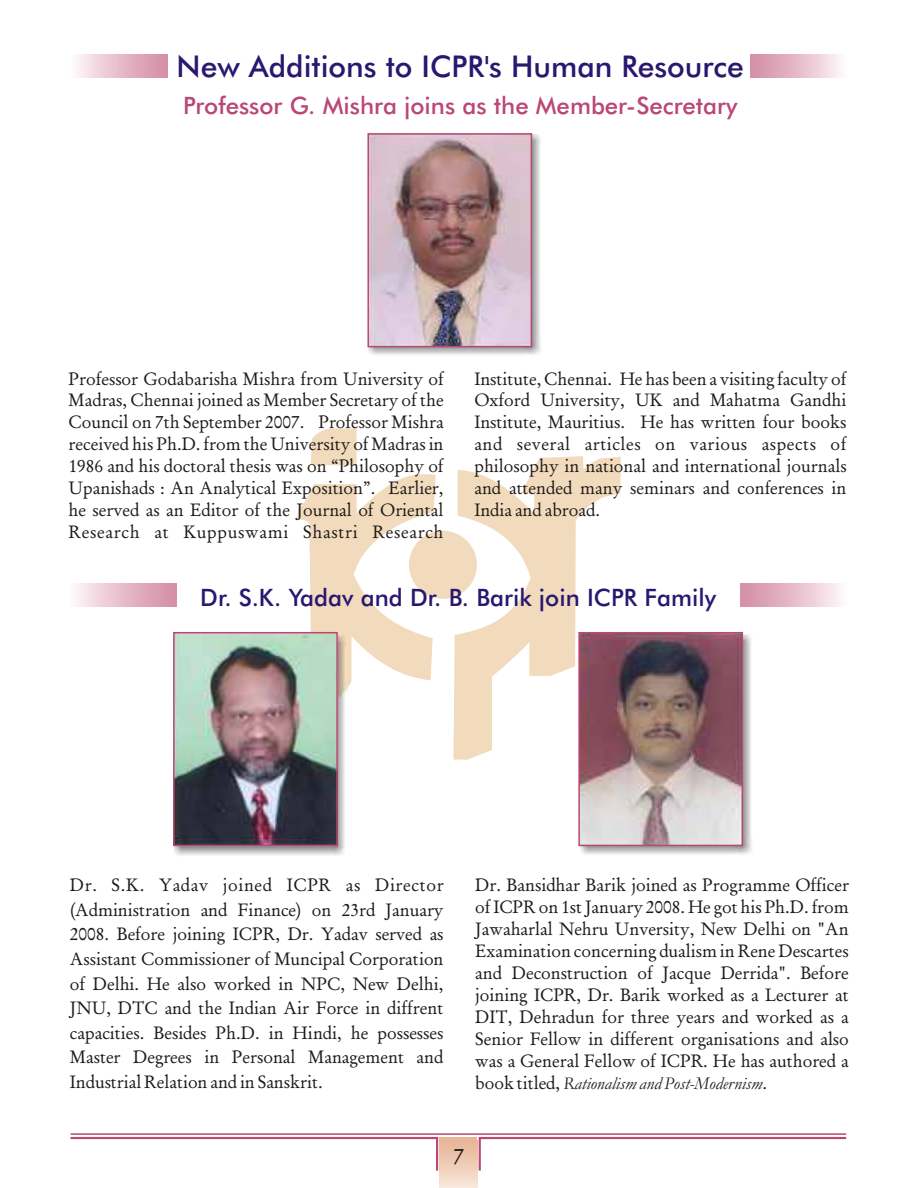
<style>
.page{position:relative;width:918px;height:1188px;background:#fff}
.page>*{position:absolute;margin:0;border:0;box-sizing:border-box;transform-origin:0 0}
.t1{font:30px "Futura Md BT";color:#291770}
.t2{font:24px "Futura Md BT";color:#ba4775}
.t3{font:24px "Futura Md BT";color:#291770}
.t4{font:22.5px "Garamond";color:#1f1a17}
.t5{font:18px/21.9px "Garamond";color:#1f1a17;text-align:justify}
.s1{font-style:italic}
</style>
<div class="page">
<svg style="left:297px;top:428px;width:324px;height:332px"></svg>
<hr style="left:71px;top:1133px;width:775px;height:2px;background:#ba4775">
<svg style="left:70px;top:1137px;width:777px;height:36px"></svg>
<hr style="left:751px;top:54px;width:4px;height:24px;background:#d691a8">
<hr style="left:164px;top:54px;width:4px;height:24px;background:#d691a8">
<img style="left:579px;top:633px;width:173px;height:221px">
<img style="left:581px;top:635px;width:159px;height:208px">
<div style="left:578px;top:632px;width:165px;height:214px;border:2px solid #ba4775"></div>
<img style="left:175px;top:634px;width:173px;height:222px">
<img style="left:176px;top:635px;width:159px;height:208px">
<div style="left:173px;top:632px;width:165px;height:214px;border:2px solid #ba4775"></div>
<img style="left:369px;top:135px;width:172px;height:220px">
<img style="left:370px;top:136px;width:159px;height:208px">
<div style="left:367px;top:133px;width:165px;height:214px;border:2px solid #ba4775"></div>
<div style="left:740px;top:583px;width:5px;height:24px;background:#d691a8"></div>
<hr style="left:172px;top:583px;width:4px;height:24px;background:#d691a8">
<h1 class="t1" style="left:177px;top:54px;width:569px">New Additions to ICPR's Human Resource</h1>
<h2 class="t2" style="left:183px;top:96px;width:556px">Professor G. Mishra joins as the Member-Secretary</h2>
<p class="t5" style="left:69px;top:369px;width:377px">Professor Godabarisha Mishra from University of Madras, Chennai joined as Member Secretary of the Council on 7th September 2007. Professor Mishra received his Ph.D. from the University of Madras in 1986 and his doctoral thesis was on “Philosophy of Upanishads : An Analytical Exposition”. Earlier, he served as an Editor of the Journal of Oriental Research at Kuppuswami Shastri Research</p>
<p class="t5" style="left:474px;top:369px;width:374px">Institute, Chennai. He has been a visiting faculty of Oxford University, UK and Mahatma Gandhi Institute, Mauritius. He has written four books and several articles on various aspects of philosophy in national and international journals and attended many seminars and conferences in India and abroad.</p>
<h2 class="t3" style="left:200px;top:588px;width:517px">Dr. S.K. Yadav and Dr. B. Barik join ICPR Family</h2>
<p class="t5" style="left:70px;top:874px;width:375px;line-height:24.6px">Dr. S.K. Yadav joined ICPR as Director (Administration and Finance) on 23rd January 2008. Before joining ICPR, Dr. Yadav served as Assistant Commissioner of Muncipal Corporation of Delhi. He also worked in NPC, New Delhi, JNU, DTC and the Indian Air Force in diffrent capacities. Besides Ph.D. in Hindi, he possesses Master Degrees in Personal Management and Industrial Relation and in Sanskrit.</p>
<p class="t5" style="left:475px;top:876px;width:375px">Dr. Bansidhar Barik joined as Programme Officer of ICPR on 1st January 2008. He got his Ph.D. from Jawaharlal Nehru Unversity, New Delhi on "An Examination concerning dualism in Rene Descartes and Deconstruction of Jacque Derrida". Before joining ICPR, Dr. Barik worked as a Lecturer at DIT, Dehradun for three years and worked as a Senior Fellow in different organisations and also was a General Fellow of ICPR. He has authored a book titled, <span class="s1">Rationalism and Post-Modernism</span>.</p>
<p class="t4" style="left:454px;top:1147px;width:12px">7</p>
</div>
